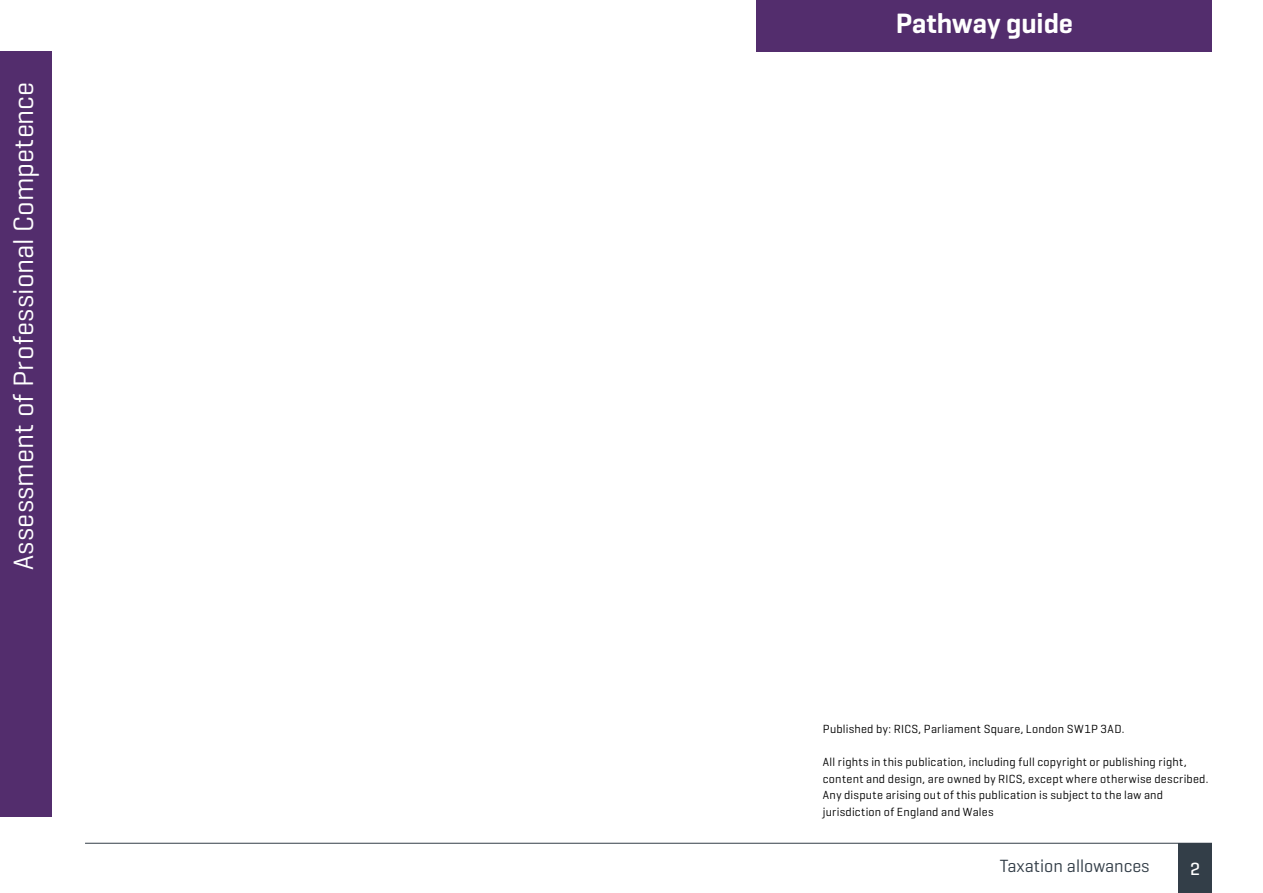
<style>
.page{position:relative;width:1263px;height:893px;background:#fff}
.page>*{position:absolute;margin:0;border:0;box-sizing:border-box;transform-origin:0 0}
.t1{font:28.5px "Geogrotesque";letter-spacing:.01em;color:#fff}
.t2{font:600 28.5px "Geogrotesque";letter-spacing:-.005em;color:#fff}
.t3{font:18px "Geogrotesque";color:#333e48}
.t4{font:500 18px "Geogrotesque";color:#fff}
.t5{font:12px/16.5px "Geogrotesque";letter-spacing:.02em;color:#000}
</style>
<div class="page">
<div style="left:1178px;top:843px;width:34px;height:50px;background:#333e48"></div>
<hr style="left:85px;top:843px;width:1127px;height:1px;background:#333e48">
<div style="left:0;top:51px;width:51px;height:765px;background:#532d6d"></div>
<div style="left:757px;top:0;width:455px;height:51px;background:#532d6d"></div>
<h1 class="t1" style="left:6px;top:570px;width:490px;rotate:-90deg">Assessment of Professional Competence</h1>
<h1 class="t2" style="left:896px;top:6px;width:179px">Pathway guide</h1>
<p class="t5" style="left:823px;top:720px;width:303px">Published by: RICS, Parliament Square, London SW1P 3AD.</p>
<p class="t5" style="left:823px;top:753px;width:387px">All rights in this publication, including full copyright or publishing right, content and design, are owned by RICS, except where otherwise described.<br>Any dispute arising out of this publication is subject to the law and jurisdiction of England and Wales</p>
<h2 class="t3" style="left:1000px;top:854px;width:151px">Taxation allowances</h2>
<h2 class="t4" style="left:1190px;top:857px;width:11px">2</h2>
</div>
